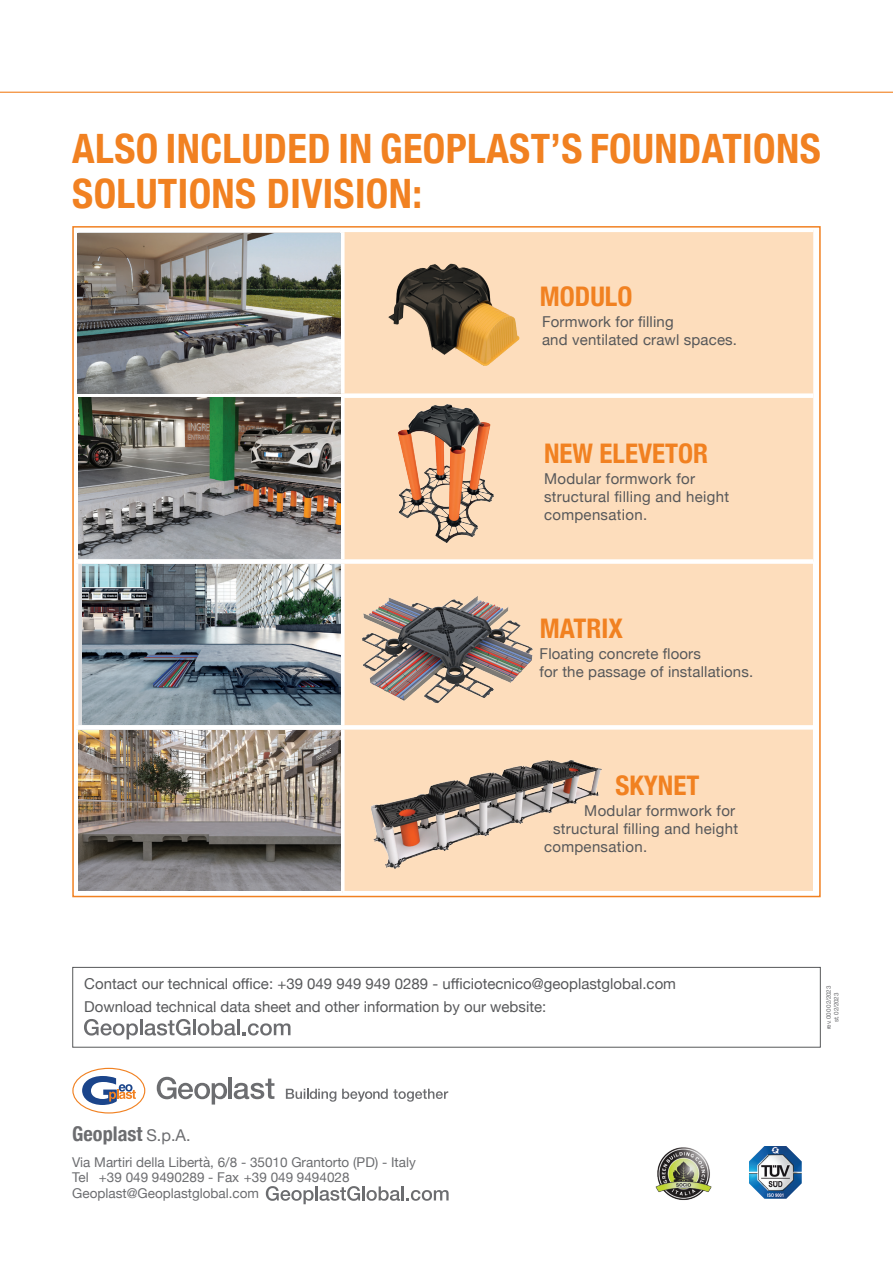
<style>
.page{position:relative;width:893px;height:1263px;background:#fff}
.page>*{position:absolute;margin:0;border:0;box-sizing:border-box;transform-origin:0 0}
.Company_name{font:700 condensed 40.5px/45px "Helvetica Neue";letter-spacing:.01em;color:#f18121}
.t1{font:700 condensed 27px "Helvetica Neue";color:#f18121}
.Company_name-2{font:700 condensed 20.25px "Helvetica Neue";color:#6c6d70}
.t2{font:15px "Helvetica Neue";letter-spacing:.01em;color:#57585a}
.t3{font:13.5px "Helvetica Neue";color:#6c6d70}
.t4{font:6.3px "Helvetica Neue";letter-spacing:-.03em;color:#6c6d70}
.s1{font-weight:400;font-stretch:normal;font-size:16.2px}
</style>
<div class="page">
<div style="left:72px;top:967px;width:749px;height:80px;border:1px solid #57585a"></div>
<svg style="left:84px;top:1019px;width:54px;height:20px"></svg>
<hr style="left:140px;top:1019px;width:3px;height:16px;background:#6c6d70">
<svg style="left:145px;top:1019px;width:45px;height:16px"></svg>
<hr style="left:193px;top:1019px;width:3px;height:16px;background:#6c6d70">
<svg style="left:198px;top:1019px;width:38px;height:16px"></svg>
<hr style="left:237px;top:1019px;width:3px;height:16px;background:#6c6d70">
<svg style="left:243px;top:1023px;width:47px;height:12px"></svg>
<svg style="left:266px;top:1186px;width:94px;height:18px"></svg>
<hr style="left:362px;top:1186px;width:3px;height:14px;background:#6c6d70">
<svg style="left:366px;top:1186px;width:34px;height:15px"></svg>
<hr style="left:401px;top:1186px;width:3px;height:14px;background:#6c6d70">
<svg style="left:406px;top:1190px;width:43px;height:11px"></svg>
<img style="left:749px;top:1146px;width:53px;height:53px">
<img style="left:655px;top:1147px;width:57px;height:53px">
<svg style="left:72px;top:1068px;width:73px;height:45px"></svg>
<svg style="left:157px;top:1077px;width:70px;height:27px"></svg>
<hr style="left:229px;top:1077px;width:3px;height:22px;background:#6c6d70">
<svg style="left:234px;top:1078px;width:40px;height:21px"></svg>
<svg style="left:286px;top:1089px;width:50px;height:13px"></svg>
<svg style="left:342px;top:1089px;width:106px;height:13px"></svg>
<div style="left:345px;top:232px;width:468px;height:327px;background:#fdddbc"></div>
<div style="left:342px;top:561px;width:471px;height:166px;background:#fdddbc"></div>
<div style="left:342px;top:727px;width:471px;height:166px;background:#fdddbc"></div>
<div style="left:340px;top:564px;width:5px;height:161px;background:#fff"></div>
<div style="left:340px;top:730px;width:5px;height:161px;background:#fff"></div>
<svg style="left:77px;top:233px;width:1px;height:160px"></svg>
<div style="left:340px;top:393px;width:473px;height:5px;background:#fff"></div>
<div style="left:340px;top:559px;width:473px;height:5px;background:#fff"></div>
<div style="left:340px;top:725px;width:473px;height:5px;background:#fff"></div>
<hr style="left:342px;top:891px;width:471px;height:4px;background:#fff">
<img style="left:388px;top:258px;width:134px;height:114px">
<img style="left:371px;top:760px;width:231px;height:109px">
<img style="left:362px;top:596px;width:171px;height:108px">
<img style="left:378px;top:404px;width:139px;height:138px">
<hr style="left:0;top:92px;width:893px;height:1px;background:#f18121">
<img style="left:78px;top:730px;width:262px;height:161px">
<img style="left:78px;top:398px;width:262px;height:160px">
<img style="left:78px;top:234px;width:262px;height:160px">
<img style="left:82px;top:564px;width:258px;height:161px">
<p class="Company_name" style="left:72px;top:123px;width:750px">ALSO INCLUDED IN GEOPLAST’S FOUNDATIONS<br>SOLUTIONS DIVISION:</p>
<p class="t1" style="left:540px;top:274px;width:94px">MODULO</p>
<p class="t2" style="left:542px;top:311px;width:133px">Formwork for filling</p>
<p class="t2" style="left:542px;top:329px;width:196px">and ventilated crawl spaces.</p>
<p class="t1" style="left:544px;top:431px;width:165px">NEW ELEVETOR</p>
<p class="t2" style="left:544px;top:468px;width:152px">Modular formwork for</p>
<p class="t2" style="left:544px;top:486px;width:187px">structural filling and height</p>
<p class="t2" style="left:544px;top:504px;width:105px">compensation.</p>
<p class="t1" style="left:540px;top:606px;width:84px">MATRIX</p>
<p class="t2" style="left:540px;top:643px;width:163px">Floating concrete floors</p>
<p class="t2" style="left:540px;top:661px;width:215px">for the passage of installations.</p>
<p class="t1" style="left:615px;top:763px;width:85px">SKYNET</p>
<p class="t2" style="left:584px;top:800px;width:152px">Modular formwork for</p>
<p class="t2" style="left:553px;top:818px;width:187px">structural filling and height</p>
<p class="t2" style="left:544px;top:836px;width:105px">compensation.</p>
<p class="t2" style="left:84px;top:973px;width:593px">Contact our technical office: +39 049 949 949 0289 - ufficiotecnico@geoplastglobal.com</p>
<p class="t2" style="left:84px;top:995px;width:464px">Download technical data sheet and other information by our website:</p>
<p class="Company_name-2" style="left:72px;top:1117px;width:120px">Geoplast <span class="s1">S.p.A.</span></p>
<p class="t3" style="left:72px;top:1152px;width:345px">Via Martiri della Libertà, 6/8 - 35010 Grantorto (PD) - Italy</p>
<p class="t3" style="left:72px;top:1167px;width:279px">Tel +39 049 9490289 - Fax +39 049 9494028</p>
<p class="t3" style="left:72px;top:1184px;width:188px">Geoplast@Geoplastglobal.com</p>
<p class="t4" style="left:824px;top:1029px;width:45px;rotate:-90deg">rev. 000 02/2023</p>
<p class="t4" style="left:831px;top:1022px;width:31px;rotate:-90deg">st. 02/2023</p>
</div>
